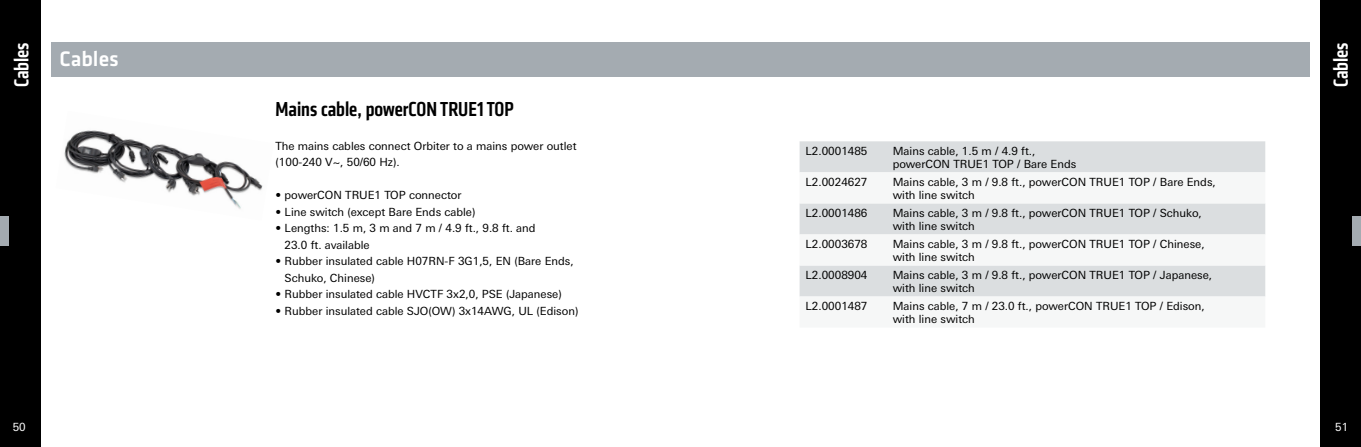
<style>
.page{position:relative;width:1361px;height:447px;background:#fff}
.page>*{position:absolute;margin:0;border:0;box-sizing:border-box;transform-origin:0 0}
.t1{font:500 21.75px "Klavika";color:#fff}
.t2{font:500 condensed 21px "Klavika";color:#000}
.t3{font:500 condensed 21px "Klavika";color:#fff}
.t4{font:11.25px/13.5px "Linotype Univers Basic";color:#000}
.t5{font:11.25px "Linotype Univers Basic";color:#fff}
</style>
<div class="page">
<div style="left:1320px;top:0;width:41px;height:446px;background:#000"></div>
<div style="left:51px;top:43px;width:629px;height:34px;background:#a4abb1"></div>
<div style="left:680px;top:43px;width:630px;height:34px;background:#a4abb1"></div>
<div style="left:0;top:0;width:40px;height:446px;background:#000"></div>
<div style="left:799px;top:141px;width:466px;height:31px;background:#dbdee0"></div>
<svg style="left:799px;top:172px;width:466px;height:125px;fill:#f1f2f3"></svg>
<div style="left:1352px;top:217px;width:9px;height:29px;background:#a4abb1"></div>
<div style="left:0;top:217px;width:9px;height:29px;background:#a4abb1"></div>
<img style="left:64px;top:130px;width:199px;height:79px">
<h2 class="t3" style="left:8px;top:87px;width:46px;rotate:-90deg">Cables</h2>
<h2 class="t3" style="left:1327px;top:87px;width:46px;rotate:-90deg">Cables</h2>
<h2 class="t2" style="left:276px;top:96px;width:240px">Mains cable, powerCON TRUE1 TOP</h2>
<h1 class="t1" style="left:60px;top:44px;width:61px">Cables</h1>
<p class="t4" style="left:276px;top:137px;width:302px;line-height:16.5px">The mains cables connect Orbiter to a mains power outlet (100-240 V~, 50/60 Hz).</p>
<p class="t4" style="left:276px;top:188px;width:187px">¥ powerCON TRUE1 TOP connector</p>
<p class="t4" style="left:276px;top:205px;width:201px">¥ Line switch (except Bare Ends cable)</p>
<p class="t4" style="left:276px;top:221px;width:261px">¥ Lengths: 1.5 m, 3 m and 7 m / 4.9 ft., 9.8 ft. and</p>
<p class="t4" style="left:285px;top:238px;width:86px">23.0 ft. available</p>
<p class="t4" style="left:276px;top:254px;width:300px">¥ Rubber insulated cable H07RN-F 3G1,5, EN (Bare Ends,</p>
<p class="t4" style="left:285px;top:271px;width:92px">Schuko, Chinese)</p>
<p class="t4" style="left:276px;top:287px;width:288px">¥ Rubber insulated cable HVCTF 3x2,0, PSE (Japanese)</p>
<p class="t4" style="left:276px;top:304px;width:304px">¥ Rubber insulated cable SJO(OW) 3x14AWG, UL (Edison)</p>
<p class="t4" style="left:805px;top:144px;width:63px">L2.0001485</p>
<p class="t4" style="left:892px;top:144px;width:185px">Mains cable, 1.5 m / 4.9 ft., powerCON TRUE1 TOP / Bare Ends</p>
<p class="t4" style="left:805px;top:175px;width:63px">L2.0024627</p>
<p class="t4" style="left:892px;top:175px;width:324px">Mains cable, 3 m / 9.8 ft., powerCON TRUE1 TOP / Bare Ends, with line switch</p>
<p class="t4" style="left:805px;top:206px;width:63px">L2.0001486</p>
<p class="t4" style="left:892px;top:206px;width:311px">Mains cable, 3 m / 9.8 ft., powerCON TRUE1 TOP / Schuko, with line switch</p>
<p class="t4" style="left:805px;top:237px;width:63px">L2.0003678</p>
<p class="t4" style="left:892px;top:237px;width:313px">Mains cable, 3 m / 9.8 ft., powerCON TRUE1 TOP / Chinese, with line switch</p>
<p class="t4" style="left:805px;top:268px;width:63px">L2.0008904</p>
<p class="t4" style="left:892px;top:268px;width:321px">Mains cable, 3 m / 9.8 ft., powerCON TRUE1 TOP / Japanese, with line switch</p>
<p class="t4" style="left:805px;top:299px;width:63px">L2.0001487</p>
<p class="t4" style="left:892px;top:299px;width:313px">Mains cable, 7 m / 23.0 ft., powerCON TRUE1 TOP / Edison, with line switch</p>
<p class="t5" style="left:13px;top:420px;width:15px">50</p>
<p class="t5" style="left:1335px;top:420px;width:15px">51</p>
</div>
